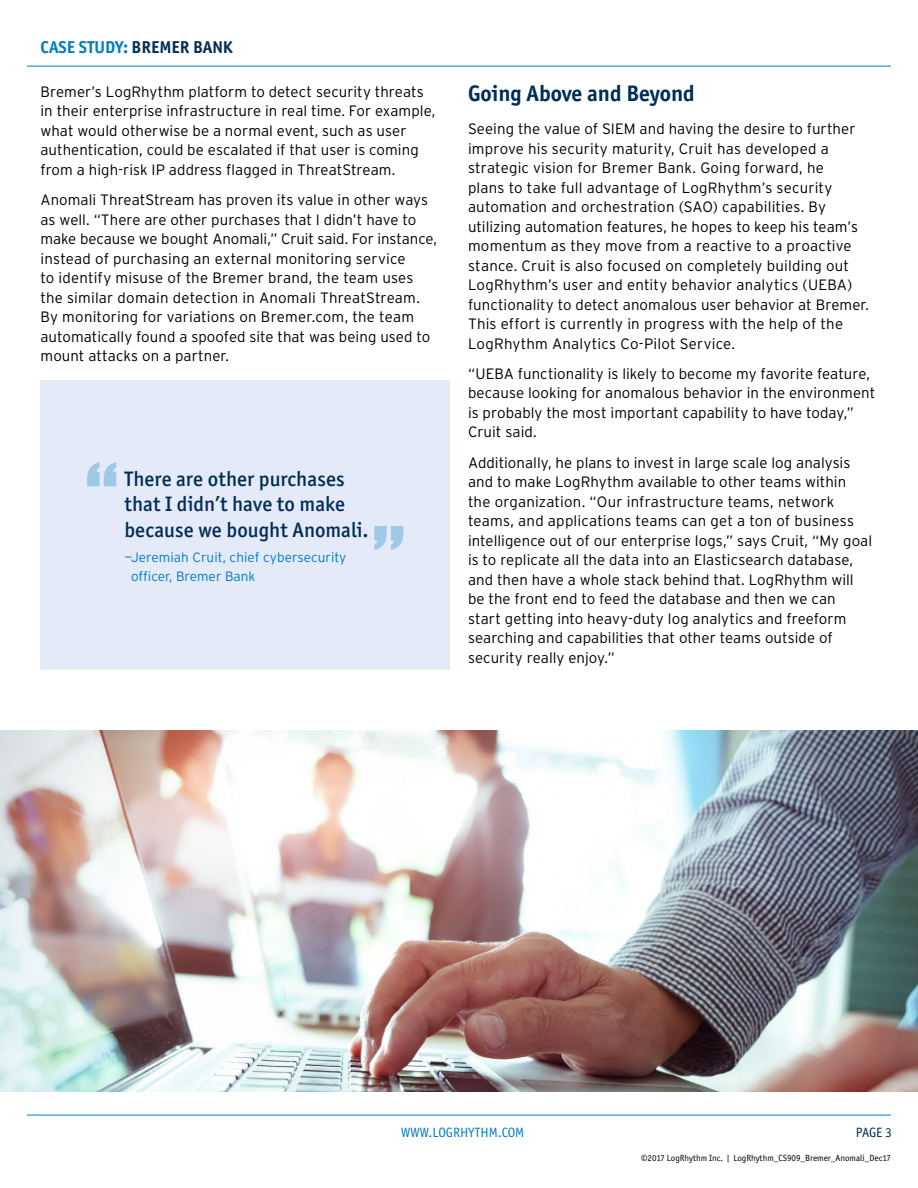
<style>
.page{position:relative;width:918px;height:1188px;background:#fff}
.page>*{position:absolute;margin:0;border:0;box-sizing:border-box;transform-origin:0 0}
.t1{font:700 22.5px "Officina Sans ITC Std";color:#002d56}
.t2{font:500 21px/25.2px "Officina Sans ITC Std";letter-spacing:.005em;color:#002d56}
.t3{font:700 17.25px "Officina Sans ITC Std";color:#007dc3}
.t4{font:300 15px/19.5px "Interstate";letter-spacing:.005em;color:#000}
.t5{font:300 13.5px/18.8px "Interstate";letter-spacing:.005em;color:#007dc3}
.t6{font:13.5px "Officina Sans ITC Std";color:#007dc3}
.t7{font:13.5px "Officina Sans ITC Std";color:#002d56}
.t8{font:9px "Officina Sans ITC Std";color:#000}
.s1{color:#002d56}
</style>
<div class="page">
<hr style="left:27px;top:66px;width:864px;height:1px;background:#007dc3">
<hr style="left:27px;top:1115px;width:864px;height:1px;background:#007dc3">
<div style="left:40px;top:380px;width:410px;height:290px;background:#e4eaf7"></div>
<svg style="left:87px;top:462px;width:29px;height:24px"></svg>
<svg style="left:374px;top:526px;width:29px;height:24px"></svg>
<img style="left:0;top:730px;width:918px;height:361px">
<p class="t3" style="left:40px;top:36px;width:194px">CASE STUDY: <span class="s1">BREMER BANK</span></p>
<p class="t4" style="left:40px;top:82px;width:396px">Bremer’s LogRhythm platform to detect security threats in their enterprise infrastructure in real time. For example, what would otherwise be a normal event, such as user authentication, could be escalated if that user is coming from a high-risk IP address flagged in ThreatStream.</p>
<p class="t4" style="left:40px;top:190px;width:398px">Anomali ThreatStream has proven its value in other ways as well. “There are other purchases that I didn’t have to make because we bought Anomali,” Cruit said. For instance, instead of purchasing an external monitoring service<br>to identify misuse of the Bremer brand, the team uses the similar domain detection in Anomali ThreatStream.<br>By monitoring for variations on Bremer.com, the team automatically found a spoofed site that was being used to mount attacks on a partner.</p>
<h2 class="t2" style="left:124px;top:466px;width:246px">There are other purchases that I didn’t have to make because we bought Anomali.</h2>
<p class="t5" style="left:131px;top:548px;width:217px;text-indent:-7px">—Jeremiah Cruit, chief cybersecurity officer, Bremer Bank</p>
<h1 class="t1" style="left:468px;top:80px;width:228px">Going Above and Beyond</h1>
<p class="t4" style="left:468px;top:119px;width:403px">Seeing the value of SIEM and having the desire to further improve his security maturity, Cruit has developed a strategic vision for Bremer Bank. Going forward, he<br>plans to take full advantage of LogRhythm’s security automation and orchestration (SAO) capabilities. By utilizing automation features, he hopes to keep his team’s momentum as they move from a reactive to a proactive stance. Cruit is also focused on completely building out LogRhythm’s user and entity behavior analytics (UEBA) functionality to detect anomalous user behavior at Bremer.<br>This effort is currently in progress with the help of the LogRhythm Analytics Co-Pilot Service.</p>
<p class="t4" style="left:468px;top:364px;width:409px">“UEBA functionality is likely to become my favorite feature, because looking for anomalous behavior in the environment is probably the most important capability to have today,” Cruit said.</p>
<p class="t4" style="left:468px;top:453px;width:406px">Additionally, he plans to invest in large scale log analysis and to make LogRhythm available to other teams within the organization. “Our infrastructure teams, network teams, and applications teams can get a ton of business intelligence out of our enterprise logs,” says Cruit, “My goal is to replicate all the data into an Elasticsearch database, and then have a whole stack behind that. LogRhythm will be the front end to feed the database and then we can start getting into heavy-duty log analytics and freeform searching and capabilities that other teams outside of security really enjoy.”</p>
<p class="t6" style="left:401px;top:1125px;width:125px">WWW.LOGRHYTHM.COM</p>
<p class="t7" style="left:856px;top:1125px;width:38px">PAGE 3</p>
<p class="t8" style="left:641px;top:1153px;width:251px">©2017 LogRhythm Inc. | LogRhythm_CS909_Bremer_Anomali_Dec17</p>
</div>
